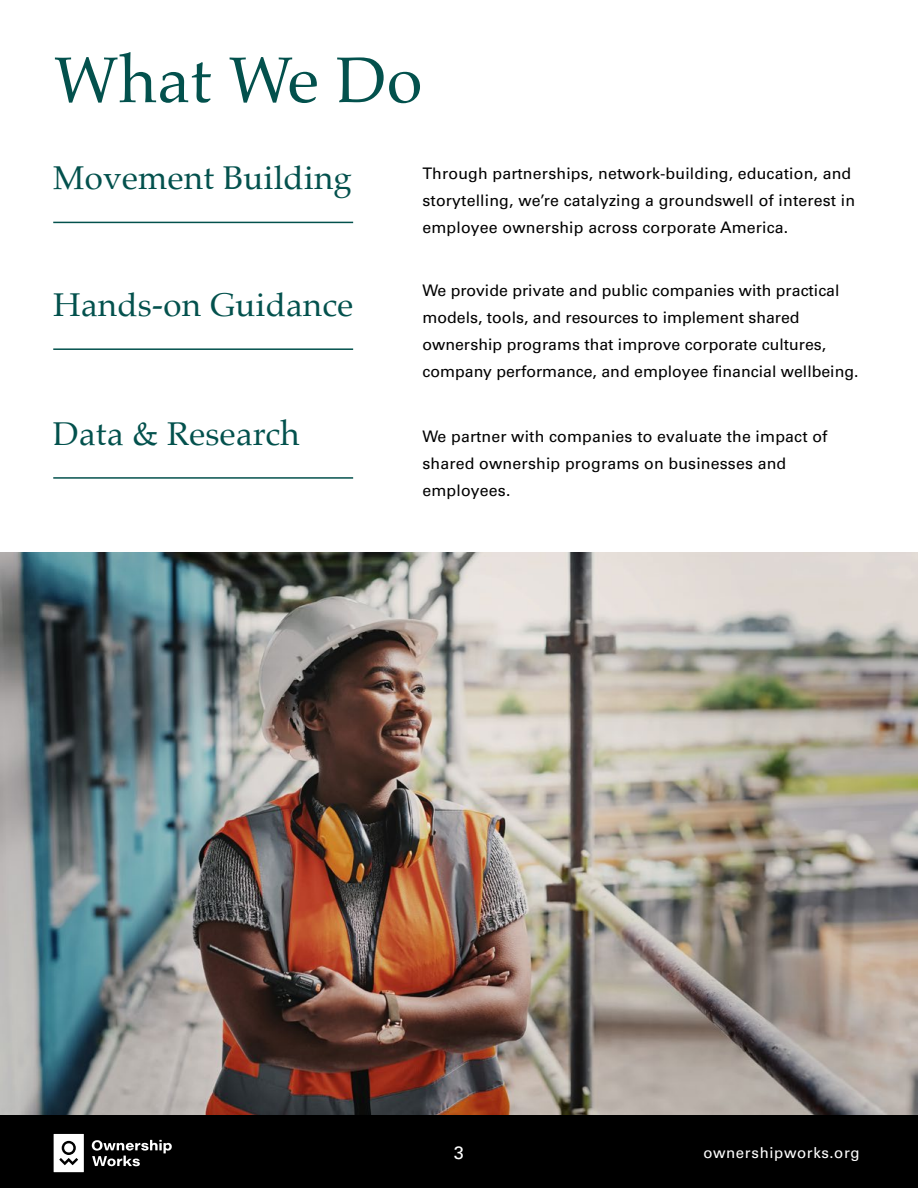
<style>
.page{position:relative;width:918px;height:1188px;background:#fff}
.page>*{position:absolute;margin:0;border:0;box-sizing:border-box;transform-origin:0 0}
.t1{font:64.5px "Palatino";letter-spacing:.01em;color:#03514d}
.t2{font:33px "Palatino";letter-spacing:.01em;color:#03514d}
.t3{font:18px "Univers LT Std";color:#fff}
.t4{font:15.9px/27px "Univers LT Std";letter-spacing:.01em;color:#000}
.t5{font:15px "Univers LT Std";letter-spacing:.04em;color:#fff}
</style>
<div class="page">
<img style="left:0;top:553px;width:918px;height:562px">
<hr style="left:53px;top:222px;width:300px;height:1px;background:#03514d">
<hr style="left:53px;top:348px;width:300px;height:2px;background:#03514d">
<hr style="left:53px;top:477px;width:300px;height:2px;background:#03514d">
<div style="left:0;top:1115px;width:918px;height:73px;background:#000"></div>
<svg style="left:92px;top:1140px;width:80px;height:26px"></svg>
<svg style="left:54px;top:1134px;width:30px;height:38px"></svg>
<h1 class="t1" style="left:54px;top:27px;width:369px">What We Do</h1>
<h2 class="t2" style="left:53px;top:150px;width:300px">Movement Building</h2>
<h2 class="t2" style="left:53px;top:277px;width:302px">Hands-on Guidance</h2>
<h2 class="t2" style="left:53px;top:406px;width:248px">Data &amp; Research</h2>
<p class="t4" style="left:422px;top:159px;width:434px">Through partnerships, network-building, education, and storytelling, we’re catalyzing a groundswell of interest in employee ownership across corporate America.</p>
<p class="t4" style="left:422px;top:277px;width:438px">We provide private and public companies with practical models, tools, and resources to implement shared ownership programs that improve corporate cultures, company performance, and employee financial wellbeing.</p>
<p class="t4" style="left:422px;top:423px;width:407px">We partner with companies to evaluate the impact of shared ownership programs on businesses and employees.</p>
<p class="t3" style="left:454px;top:1142px;width:12px">3</p>
<p class="t5" style="left:703px;top:1144px;width:158px">ownershipworks.org</p>
</div>
